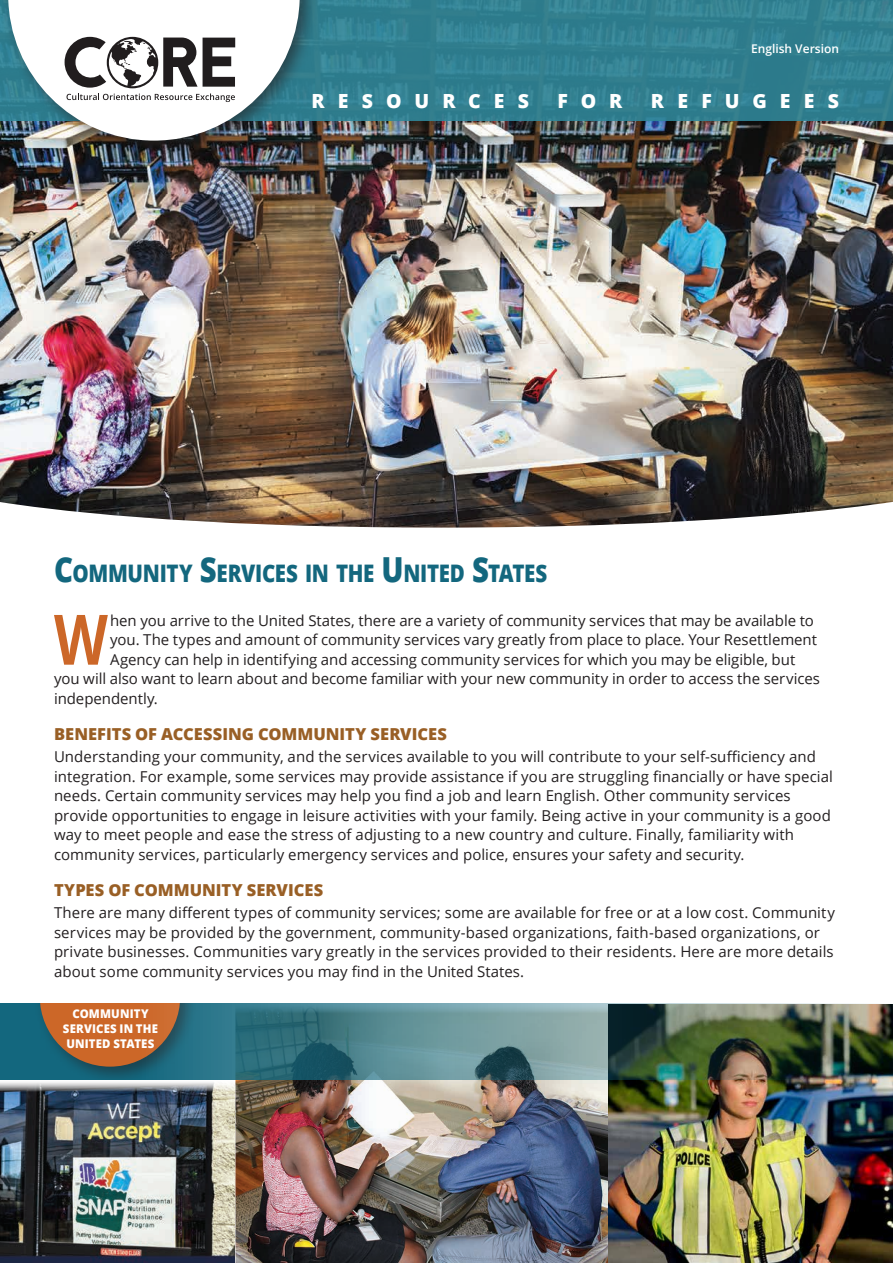
<style>
.page{position:relative;width:893px;height:1263px;background:#fff}
.page>*{position:absolute;margin:0;border:0;box-sizing:border-box;transform-origin:0 0}
.t1{font:700 69.6px "Open Sans";color:#cc6728;scale:.8 1}
.t2{font:800 24.15px "Open Sans";letter-spacing:-.015em;color:#13677e;scale:.85 1}
.t3{font:800 19.5px "Open Sans";letter-spacing:.665em;color:#fff}
.t4{font:800 16.5px "Open Sans";color:#995f25}
.t5{font:15px/19.5px "Open Sans";letter-spacing:.005em;color:#231f20}
.t6{font:800 12px/15px "Open Sans";letter-spacing:.015em;color:#fff;text-align:center;scale:.95 1}
.t7{font:600 12px "Open Sans";color:#fff}
.s1{font-size:34.5px}
</style>
<div class="page">
<img style="left:0;top:121px;width:893px;height:407px">
<img style="left:236px;top:1080px;width:373px;height:183px">
<img style="left:609px;top:1080px;width:284px;height:183px">
<img style="left:0;top:1082px;width:235px;height:181px">
<div style="left:0;top:0;width:893px;height:121px;background:linear-gradient(to bottom,#338292,#307e8f)"></div>
<div style="left:0;top:0;width:319px;height:159px;background:#231f20;opacity:.6"></div>
<svg style="left:8px;top:0;width:292px;height:141px"></svg>
<img style="left:0;top:1003px;width:893px;height:77px">
<div style="left:34px;top:1003px;width:164px;height:77px;background:#231f20;opacity:.5"></div>
<svg style="left:40px;top:1003px;width:140px;height:64px;background:#a1653a"></svg>
<p class="t7" style="left:751px;top:40px;width:89px">English Version</p>
<h3 class="t3" style="left:311px;top:86px;width:219px">RESOURCES</h3>
<h3 class="t3" style="left:557px;top:86px;width:67px">FOR</h3>
<h3 class="t3" style="left:651px;top:86px;width:189px">REFUGEES</h3>
<h2 class="t2" style="left:54px;top:555px;width:580px"><span class="s1">C</span>OMMUNITY <span class="s1">S</span>ERVICES IN THE <span class="s1">U</span> NITED <span class="s1">S</span>TATES</h2>
<h1 class="t1" style="left:54px;top:590px;width:69px">W</h1>
<p class="t5" style="left:110px;top:610px;width:705px">hen you arrive to the United States, there are a variety of community services that may be available to</p>
<p class="t5" style="left:110px;top:630px;width:708px">you. The types and amount of community services vary greatly from place to place. Your Resettlement</p>
<p class="t5" style="left:110px;top:649px;width:687px">Agency can help in identifying and accessing community services for which you may be eligible, but</p>
<p class="t5" style="left:54px;top:669px;width:767px">you will also want to learn about and become familiar with your new community in order to access the services</p>
<p class="t5" style="left:54px;top:688px;width:105px">independently.</p>
<p class="t4" style="left:54px;top:721px;width:394px">BENEFITS OF ACCESSING COMMUNITY SERVICES</p>
<p class="t5" style="left:54px;top:747px;width:780px">Understanding your community, and the services available to you will contribute to your self-sufficiency and integration. For example, some services may provide assistance if you are struggling financially or have special needs. Certain community services may help you find a job and learn English. Other community services provide opportunities to engage in leisure activities with your family. Being active in your community is a good way to meet people and ease the stress of adjusting to a new country and culture. Finally, familiarity with community services, particularly emergency services and police, ensures your safety and security.</p>
<p class="t4" style="left:54px;top:877px;width:271px">TYPES OF COMMUNITY SERVICES</p>
<p class="t5" style="left:54px;top:903px;width:782px">There are many different types of community services; some are available for free or at a low cost. Community services may be provided by the government, community-based organizations, faith-based organizations, or private businesses. Communities vary greatly in the services provided to their residents. Here are more details about some community services you may find in the United States.</p>
<p class="t6" style="left:63px;top:1005px;width:101px">COMMUNITY<br>SERVICES IN THE<br>UNITED STATES</p>
</div>
